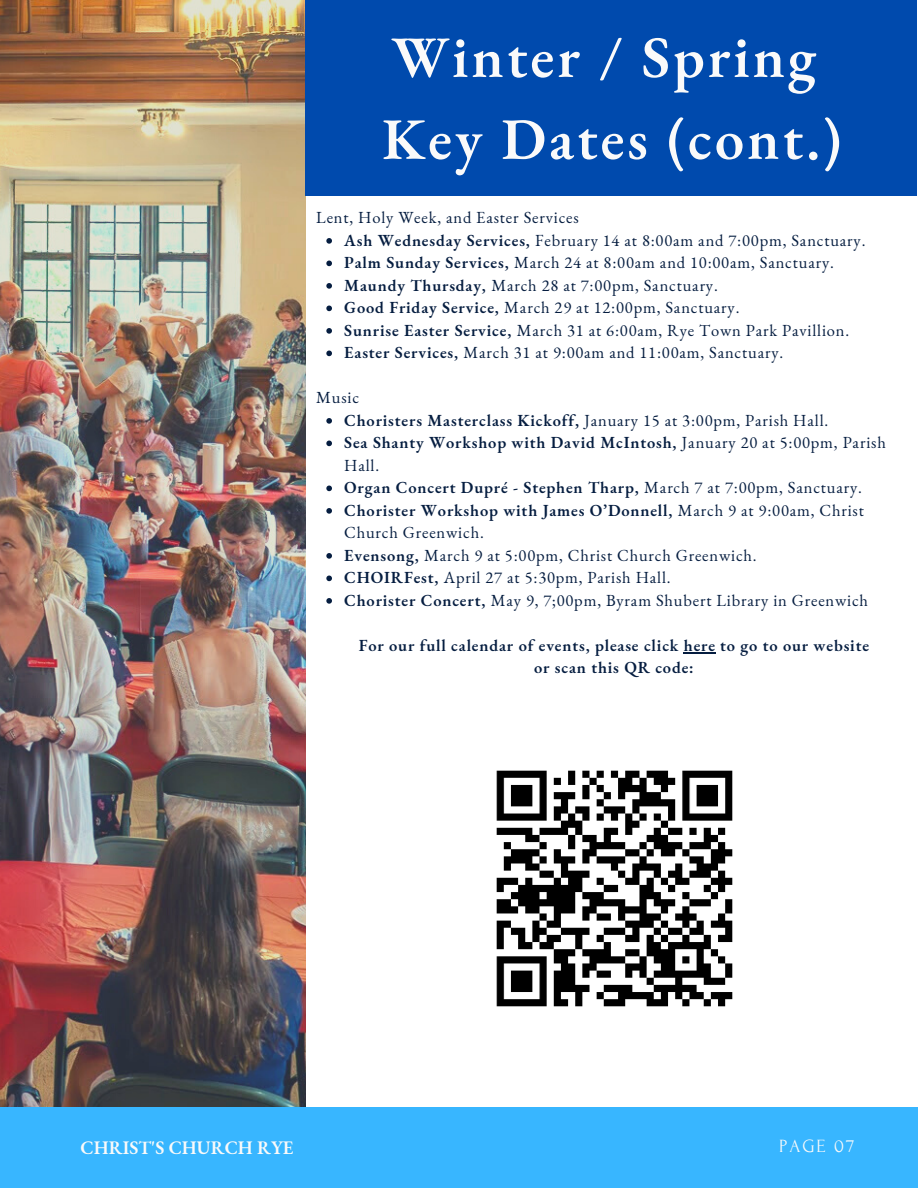
<style>
.page{position:relative;width:918px;height:1188px;background:#fff}
.page>*{position:absolute;margin:0;border:0;box-sizing:border-box;transform-origin:0 0}
.t1{font:600 58.65px/81.9px "EB Garamond";letter-spacing:.05em;color:#fafafa}
.t2{font:600 18.75px "EB Garamond";color:#fafafa}
.t3{font:18.6px "Forum";letter-spacing:.1em;color:#fafafa}
.t4{font:16.5px/22.5px "EB Garamond";letter-spacing:.05em;color:#051d40}
.t5{font:600 16.5px/22.5px "EB Garamond";letter-spacing:.05em;color:#051d40;text-align:center}
.s1{font-weight:600}
</style>
<div class="page">
<img style="left:0;top:0;width:305px;height:1107px">
<div style="left:305px;top:0;width:612px;height:196px;background:#004aad"></div>
<img style="left:496px;top:770px;width:237px;height:237px">
<div style="left:0;top:1107px;width:918px;height:81px;background:#38b6ff"></div>
<svg style="left:326px;top:238px;width:6px;height:6px"></svg>
<svg style="left:326px;top:261px;width:6px;height:5px"></svg>
<svg style="left:326px;top:283px;width:6px;height:6px"></svg>
<svg style="left:326px;top:306px;width:6px;height:5px"></svg>
<svg style="left:326px;top:328px;width:6px;height:6px"></svg>
<svg style="left:326px;top:351px;width:6px;height:5px"></svg>
<svg style="left:326px;top:418px;width:6px;height:6px"></svg>
<svg style="left:326px;top:441px;width:6px;height:5px"></svg>
<svg style="left:326px;top:486px;width:6px;height:5px"></svg>
<svg style="left:326px;top:508px;width:6px;height:6px"></svg>
<svg style="left:326px;top:553px;width:6px;height:6px"></svg>
<svg style="left:326px;top:576px;width:6px;height:5px"></svg>
<svg style="left:326px;top:598px;width:6px;height:6px"></svg>
<hr style="left:684px;top:652px;width:32px;height:1px;background:#051d40">
<h1 class="t1" style="left:382px;top:15px;width:461px">Winter / Spring<br>Key Dates (cont.)</h1>
<p class="t4" style="left:344px;top:206px;width:523px;text-indent:-28px">Lent, Holy Week, and Easter Services<br><span class="s1">Ash Wednesday Services,</span> February 14 at 8:00am and 7:00pm, Sanctuary.<br><span class="s1">Palm Sunday Services,</span> March 24 at 8:00am and 10:00am, Sanctuary.<br><span class="s1">Maundy Thursday,</span> March 28 at 7:00pm, Sanctuary.<br><span class="s1">Good Friday Service,</span> March 29 at 12:00pm, Sanctuary.<br><span class="s1">Sunrise Easter Service,</span> March 31 at 6:00am, Rye Town Park Pavillion.<br><span class="s1">Easter Services,</span> March 31 at 9:00am and 11:00am, Sanctuary.</p>
<p class="t4" style="left:344px;top:386px;width:543px;text-indent:-28px">Music<br><span class="s1">Choristers Masterclass Kickoff,</span> January 15 at 3:00pm, Parish Hall.<br><span class="s1">Sea Shanty Workshop with David McIntosh,</span> January 20 at 5:00pm, Parish Hall.<br><span class="s1">Organ Concert Dupré - Stephen Tharp,</span> March 7 at 7:00pm, Sanctuary.<br><span class="s1">Chorister Workshop with James O’Donnell,</span> March 9 at 9:00am, Christ Church Greenwich.<br><span class="s1">Evensong,</span> March 9 at 5:00pm, Christ Church Greenwich.<br><span class="s1">CHOIRFest,</span> April 27 at 5:30pm, Parish Hall.<br><span class="s1">Chorister Concert,</span> May 9, 7;00pm, Byram Shubert Library in Greenwich</p>
<p class="t5" style="left:359px;top:634px;width:512px">For our full calendar of events, please click here to go to our website or scan this QR code:</p>
<p class="t2" style="left:81px;top:1135px;width:214px">CHRIST'S CHURCH RYE</p>
<p class="t3" style="left:779px;top:1136px;width:76px">PAGE 07</p>
</div>
